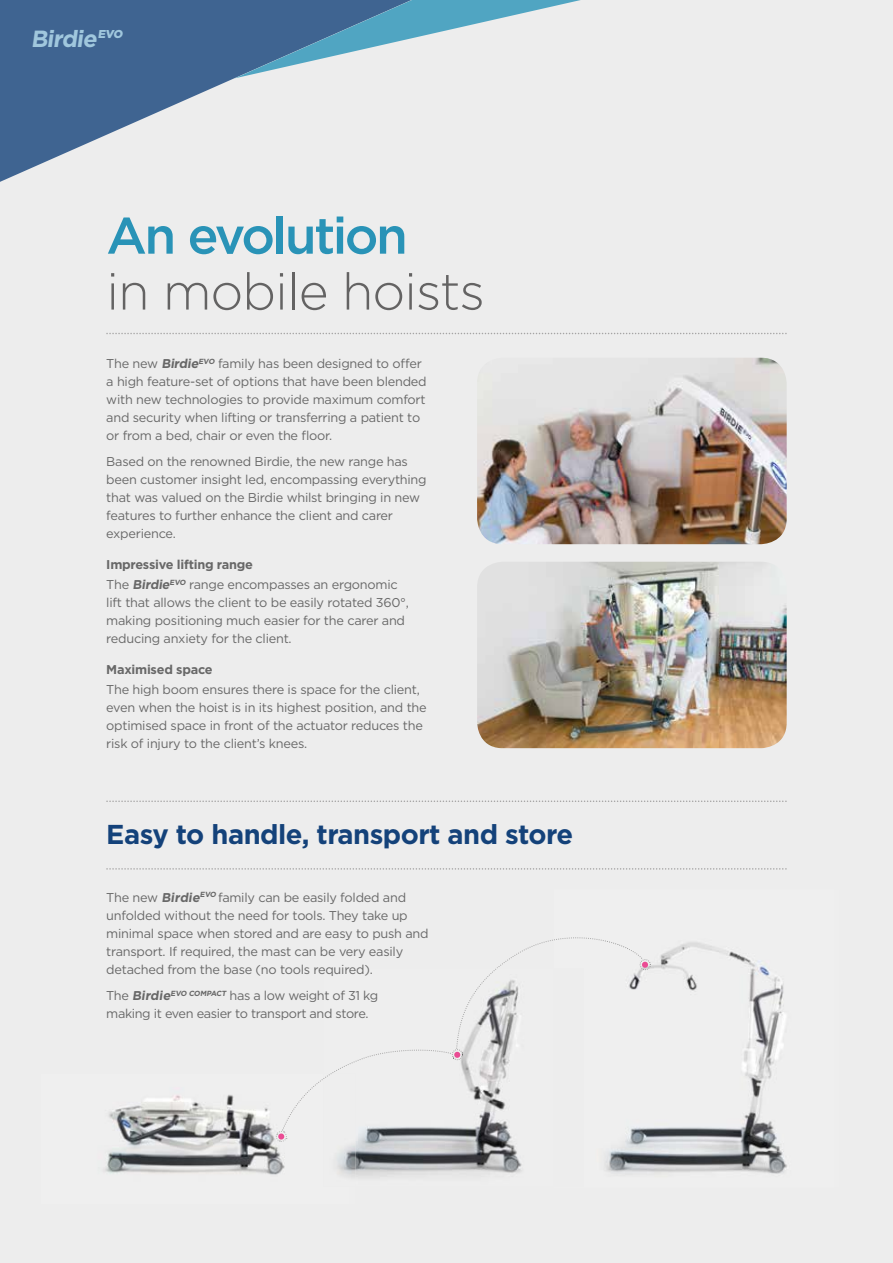
<style>
.page{position:relative;width:893px;height:1263px;background:#ededed}
.page>*{position:absolute;margin:0;border:0;box-sizing:border-box;transform-origin:0 0}
.t1{font:300 51.3px "Gotham";letter-spacing:-.02em;color:#646363}
.t2{font:500 51.3px "Gotham";letter-spacing:-.05em;color:#2993b7}
.t3{font:700 27.3px "Gotham";letter-spacing:-.02em;color:#14427a}
.t4{font:700 23.4px "Gotham";color:#a0c7dd}
.t5{font:12.75px/18px "Gotham";letter-spacing:-.02em;color:#686868}
.t6{font:700 12.75px "Gotham";letter-spacing:-.02em;color:#686868}
.s1{font-weight:700}
</style>
<div class="page">
<svg style="left:0;top:0;width:236px;height:182px;fill:#3f6491"></svg>
<svg style="left:235px;top:0;width:346px;height:78px"></svg>
<img style="left:105px;top:1095px;width:193px;height:80px">
<img style="left:554px;top:938px;width:233px;height:236px">
<img style="left:477px;top:358px;width:310px;height:186px">
<img style="left:560px;top:937px;width:35px;height:3px">
<svg style="left:497px;top:940px;width:56px;height:28px"></svg>
<svg style="left:603px;top:940px;width:48px;height:30px"></svg>
<img style="left:477px;top:562px;width:310px;height:186px">
<img style="left:355px;top:968px;width:228px;height:209px">
<img style="left:337px;top:1145px;width:18px;height:32px">
<img style="left:472px;top:968px;width:26px;height:27px">
<img style="left:401px;top:1049px;width:35px;height:2px">
<img style="left:332px;top:1059px;width:29px;height:14px">
<img style="left:297px;top:1079px;width:26px;height:25px">
<svg style="left:450px;top:1047px;width:13px;height:13px"></svg>
<svg style="left:275px;top:1129px;width:12px;height:13px"></svg>
<svg style="left:106px;top:333px;width:681px;height:1px"></svg>
<svg style="left:106px;top:800px;width:681px;height:2px"></svg>
<svg style="left:106px;top:868px;width:681px;height:2px"></svg>
<h3 class="t4" style="left:31px;top:23px;width:96px">Birdie<sup>EVO</sup></h3>
<h1 class="t2" style="left:106px;top:202px;width:303px">An evolution</h1>
<h1 class="t1" style="left:106px;top:259px;width:380px">in mobile hoists</h1>
<p class="t5" style="left:106px;top:354px;width:322px">The new <span class="s1">Birdie</span><sup>EVO</sup> family has been designed to o er a high feature-set of options that have been blended with new technologies to provide maximum comfort and security when lifting or transferring a patient to or from a bed, chair or even the floor.</p>
<p class="t5" style="left:106px;top:453px;width:322px">Based on the renowned Birdie, the new range has been customer insight led, encompassing everything that was valued on the Birdie whilst bringing in new features to further enhance the client and carer experience.</p>
<p class="t5" style="left:106px;top:554px;width:293px;line-height:20.1px"><span class="s1">Impressive lifting range<br></span>The <span class="s1">Birdie</span><sup>EVO</sup> range encompasses an ergonomic</p>
<p class="t5" style="left:106px;top:593px;width:304px">lift that allows the client to be easily rotated 360°, making positioning much easier for the carer and reducing anxiety for the client.</p>
<p class="t6" style="left:106px;top:661px;width:108px">Maximised space</p>
<p class="t5" style="left:106px;top:680px;width:322px">The high boom ensures there is space for the client, even when the hoist is in its highest position, and the optimised space in front of the actuator reduces the risk of injury to the client’s knees.</p>
<h2 class="t3" style="left:106px;top:817px;width:469px">Easy to handle, transport and store</h2>
<p class="t5" style="left:106px;top:888px;width:324px">The new <span class="s1">Birdie</span><sup>EVO</sup> family can be easily folded and unfolded without the need for tools. They take up minimal space when stored and are easy to push and transport. If required, the mast can be very easily detached from the base (no tools required).</p>
<p class="t5" style="left:106px;top:986px;width:273px">The <span class="s1">Birdie</span><sup>EVO</sup> <sup>COMPACT</sup> has a low weight of 31 kg making it even easier to transport and store.</p>
</div>
